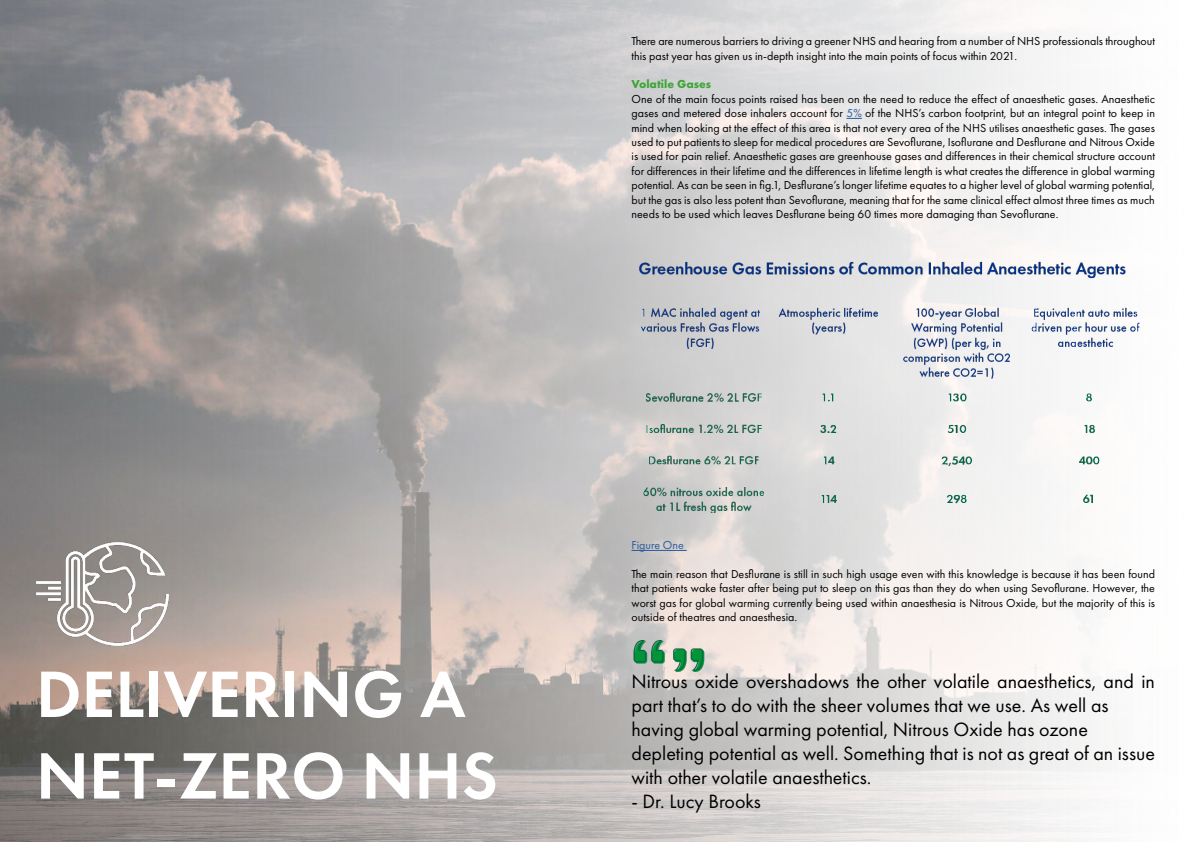
<style>
.page{position:relative;width:1191px;height:842px;background:#fff}
.page>*{position:absolute;margin:0;border:0;box-sizing:border-box;transform-origin:0 0}
.t1{font:600 68px/81.6px "Futura PT";color:#fff}
.t2{font:20px/24px "Futura PT";color:#000}
.t3{font:12px/14.4px "Futura PT";color:#000;text-align:justify}
.t4{font:700 12px "Futura PT";color:#3fa535}
.t5{font:12px "Futura PT";color:#275b9b}
.s1{color:#275b9b}
</style>
<div class="page">
<img style="left:0;top:0;width:1100px;height:842px">
<svg style="left:846px;top:118px;width:16px;height:1px"></svg>
<hr style="left:631px;top:550px;width:55px;height:1px;background:#275b9b">
<img style="left:631px;top:249px;width:509px;height:264px">
<img style="left:36px;top:543px;width:133px;height:102px">
<img style="left:631px;top:640px;width:76px;height:32px">
<h1 class="t1" style="left:36px;top:653px;width:463px">DELIVERING A<br>NET-ZERO NHS</h1>
<p class="t3" style="left:631px;top:34px;width:525px">There are numerous barriers to driving a greener NHS and hearing from a number of NHS professionals throughout this past year has given us in-depth insight into the main points of focus within 2021.</p>
<p class="t4" style="left:631px;top:77px;width:81px">Volatile Gases</p>
<p class="t3" style="left:631px;top:92px;width:525px">One of the main focus points raised has been on the need to reduce the effect of anaesthetic gases. Anaesthetic gases and metered dose inhalers account for <span class="s1">5%</span> of the NHS’s carbon footprint, but an integral point to keep in mind when looking at the effect of this area is that not every area of the NHS utilises anaesthetic gases. The gases used to put patients to sleep for medical procedures are Sevoflurane, Isoflurane and Desflurane and Nitrous Oxide is used for pain relief. Anaesthetic gases are greenhouse gases and differences in their chemical structure account for differences in their lifetime and the differences in lifetime length is what creates the difference in global warming potential. As can be seen in fig.1, Desflurane’s longer lifetime equates to a higher level of global warming potential, but the gas is also less potent than Sevoflurane, meaning that for the same clinical effect almost three times as much needs to be used which leaves Desflurane being 60 times more damaging than Sevoflurane.</p>
<p class="t5" style="left:631px;top:538px;width:54px">Figure One</p>
<p class="t3" style="left:631px;top:567px;width:525px">The main reason that Desflurane is still in such high usage even with this knowledge is because it has been found that patients wake faster after being put to sleep on this gas than they do when using Sevoflurane. However, the worst gas for global warming currently being used within anaesthesia is Nitrous Oxide, but the majority of this is outside of theatres and anaesthesia.</p>
<p class="t2" style="left:631px;top:670px;width:525px">Nitrous oxide overshadows the other volatile anaesthetics, and in part that’s to do with the sheer volumes that we use. As well as having global warming potential, Nitrous Oxide has ozone depleting potential as well. Something that is not as great of an issue with other volatile anaesthetics.</p>
<h2 class="t2" style="left:631px;top:790px;width:131px">- Dr. Lucy Brooks</h2>
</div>
